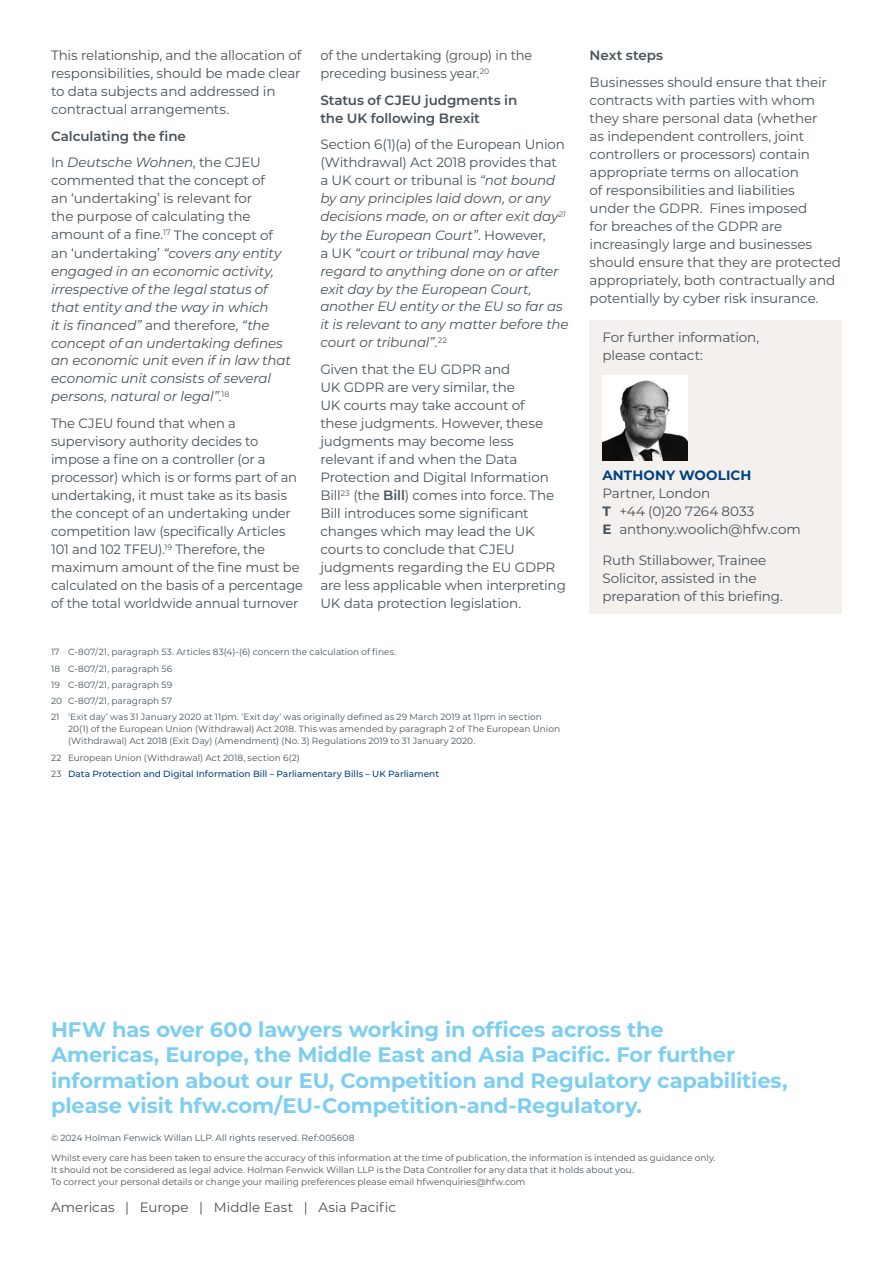
<style>
.page{position:relative;width:893px;height:1263px;background:#fff}
.page>*{position:absolute;margin:0;border:0;box-sizing:border-box;transform-origin:0 0}
.t1{font:700 21px/25.5px "Montserrat";letter-spacing:-.005em;color:#7dcef1}
.t2{font:13.5px/18px "Montserrat";letter-spacing:-.01em;color:#48525a}
.t3{font:italic 13.5px/18px "Montserrat";letter-spacing:-.01em;color:#48525a}
.t4{font:600 13.5px/26.5px "Montserrat";letter-spacing:-.005em;color:#48525a}
.t5{font:700 13.5px "Montserrat";letter-spacing:.015em;color:#004181}
.t6{font:9px/16.2px "Montserrat";letter-spacing:.005em;color:#48525a}
.t7{font:500 9px/16.2px "Montserrat";color:#004181}
.s1{font-weight:400}
.s2{font-weight:400;font-style:italic}
.s3{font-style:normal}
.s4{font-weight:600}
.s5{font-weight:400;color:#48525a}
.s6{font-weight:700}
</style>
<div class="page">
<div style="left:590px;top:320px;width:252px;height:294px;background:#f4f0ee"></div>
<img style="left:602px;top:375px;width:85px;height:85px">
<p class="t2" style="left:51px;top:46px;width:252px">This relationship, and the allocation of responsibilities, should be made clear to data subjects and addressed in contractual arrangements.</p>
<p class="t4" style="left:51px;top:122px;width:211px">Calculating the fine<br><span class="s1">In</span> <span class="s2">Deutsche Wohnen</span><span class="s1">, the CJEU</span></p>
<p class="t3" style="left:51px;top:171px;width:241px"><span class="s3">commented that the concept of<br>an ‘undertaking’ is relevant for<br>the purpose of calculating the amount of a fine.</span><sup>17</sup> <span class="s3">The concept of an ‘undertaking’</span> “covers any entity engaged in an economic activity, irrespective of the legal status of that entity and the way in which<br>it is financed” <span class="s3">and therefore,</span> “the concept of an undertaking defines an economic unit even if in law that economic unit consists of several persons, natural or legal”<span class="s3">.</span><sup>18</sup></p>
<p class="t2" style="left:51px;top:414px;width:254px">The CJEU found that when a supervisory authority decides to impose a fine on a controller (or a processor) which is or forms part of an undertaking, it must take as its basis the concept of an undertaking under competition law (specifically Articles 101 and 102 TFEU).<sup>19</sup> Therefore, the maximum amount of the fine must be calculated on the basis of a percentage of the total worldwide annual turnover</p>
<p class="t2" style="left:320px;top:46px;width:214px">of the undertaking (group) in the preceding business year.<sup>20</sup></p>
<p class="t4" style="left:320px;top:91px;width:198px;line-height:18px">Status of CJEU judgments in the UK following Brexit</p>
<p class="t3" style="left:320px;top:135px;width:250px"><span class="s3">Section 6(1)(a) of the European Union (Withdrawal) Act 2018 provides that<br>a UK court or tribunal is</span> “not bound by any principles laid down, or any decisions made, on or after exit day<sup>21 </sup>by the European Court”<span class="s3">. However,<br>a UK</span> “court or tribunal may have regard to anything done on or after exit day by the European Court, another EU entity or the EU so far as it is relevant to any matter before the court or tribunal”<span class="s3">.</span><sup>22</sup></p>
<p class="t2" style="left:320px;top:360px;width:247px">Given that the EU GDPR and<br>UK GDPR are very similar, the<br>UK courts may take account of<br>these judgments. However, these judgments may become less relevant if and when the Data<br>Protection and Digital Information<br>Bill<sup>23</sup> (the <span class="s4">Bill</span>) comes into force. The<br>Bill introduces some significant changes which may lead the UK courts to conclude that CJEU judgments regarding the EU GDPR are less applicable when interpreting<br>UK data protection legislation.</p>
<p class="t6" style="left:51px;top:644px;width:492px">17 C-807/21, paragraph 53. Articles 83(4)-(6) concern the calculation of fines.<br>18 C-807/21, paragraph 56<br>19 C-807/21, paragraph 59<br>20 C-807/21, paragraph 57<br>21 ‘Exit day’ was 31 January 2020 at 11pm. ‘Exit day’ was originally defined as 29 March 2019 at 11pm in section</p>
<p class="t6" style="left:68px;top:723px;width:494px;line-height:12px">20(1) of the European Union (Withdrawal) Act 2018. This was amended by paragraph 2 of The European Union (Withdrawal) Act 2018 (Exit Day) (Amendment) (No. 3) Regulations 2019 to 31 January 2020.</p>
<p class="t7" style="left:51px;top:749px;width:390px"><span class="s5">22 European Union (Withdrawal) Act 2018, section 6(2)<br>23</span> Data Protection and Digital Information Bill – Parliamentary Bills – UK Parliament</p>
<p class="t4" style="left:590px;top:42px;width:75px">Next steps</p>
<p class="t2" style="left:590px;top:73px;width:253px">Businesses should ensure that their contracts with parties with whom they share personal data (whether<br>as independent controllers, joint controllers or processors) contain appropriate terms on allocation<br>of responsibilities and liabilities<br>under the GDPR. Fines imposed<br>for breaches of the GDPR are increasingly large and businesses should ensure that they are protected appropriately, both contractually and potentially by cyber risk insurance.</p>
<p class="t2" style="left:602px;top:328px;width:158px">For further information, please contact:</p>
<p class="t5" style="left:602px;top:466px;width:151px">ANTHONY WOOLICH</p>
<p class="t2" style="left:602px;top:484px;width:200px">Partner, London<br><span class="s6">T</span> +44 (0)20 7264 8033<br><span class="s6">E</span> anthony.woolich@hfw.com</p>
<p class="t2" style="left:602px;top:551px;width:182px">Ruth Stillabower, Trainee<br>Solicitor, assisted in the preparation of this briefing.</p>
<p class="t1" style="left:51px;top:1015px;width:738px">HFW has over 600 lawyers working in offices across the<br>Americas, Europe, the Middle East and Asia Pacific. For further information about our EU, Competition and Regulatory capabilities, please visit hfw.com/EU-Competition-and-Regulatory.</p>
<p class="t6" style="left:51px;top:1129px;width:305px">© 2024 Holman Fenwick Willan LLP. All rights reserved. Ref:005608</p>
<p class="t6" style="left:51px;top:1152px;width:666px;line-height:12px">Whilst every care has been taken to ensure the accuracy of this information at the time of publication, the information is intended as guidance only.<br>It should not be considered as legal advice. Holman Fenwick Willan LLP is the Data Controller for any data that it holds about you.<br>To correct your personal details or change your mailing preferences please email hfwenquiries@hfw.com</p>
<p class="t2" style="left:51px;top:1198px;width:347px">Americas | Europe | Middle East | Asia Pacific</p>
</div>
